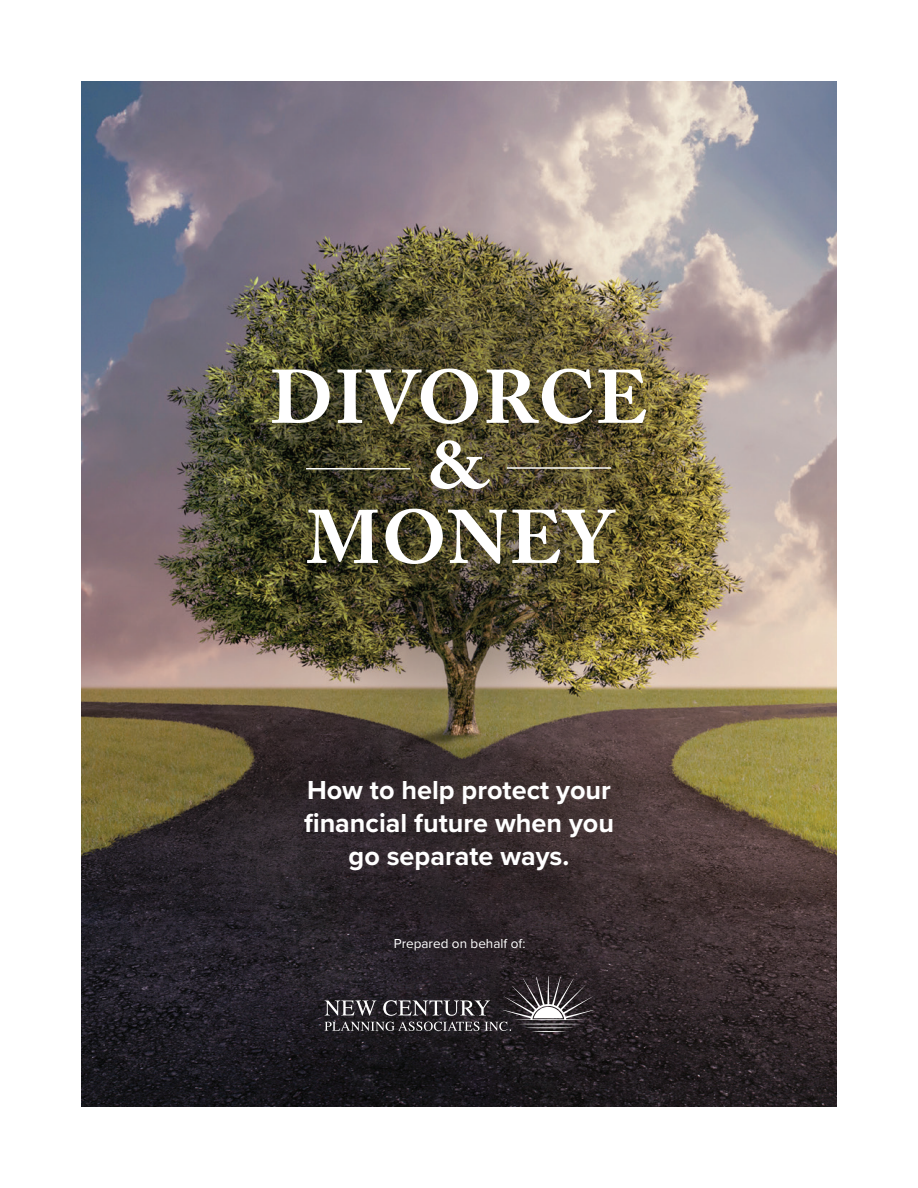
<style>
.page{position:relative;width:918px;height:1188px;background:#fff}
.page>*{position:absolute;margin:0;border:0;box-sizing:border-box;transform-origin:0 0}
.t1{font:700 75px "Adobe Caslon Pro";letter-spacing:.015em;color:#fff}
.t2{font:700 67.5px "Adobe Caslon Pro";color:#fff}
.t3{font:700 27px/33px "Proxima Nova";color:#fff;text-align:center}
.t4{font:13.5px "Proxima Nova";color:#fff}
</style>
<div class="page">
<img style="left:81px;top:81px;width:756px;height:1026px">
<img style="left:214px;top:227px;width:480px;height:480px;border-radius:50%">
<hr style="left:306px;top:468px;width:104px;height:2px;background:#fff">
<hr style="left:507px;top:467px;width:104px;height:2px;background:#fff">
<svg style="left:325px;top:976px;width:268px;height:56px;background:#403b40"></svg>
<h1 class="t1" style="left:270px;top:353px;width:379px">DIVORCE</h1>
<h2 class="t2" style="left:428px;top:425px;width:64px">&amp;</h2>
<h1 class="t1" style="left:306px;top:493px;width:307px">MONEY</h1>
<p class="t3" style="left:304px;top:772px;width:311px">How to help protect your financial future when you go separate ways.</p>
<p class="t4" style="left:394px;top:934px;width:133px">Prepared on behalf of:</p>
</div>
